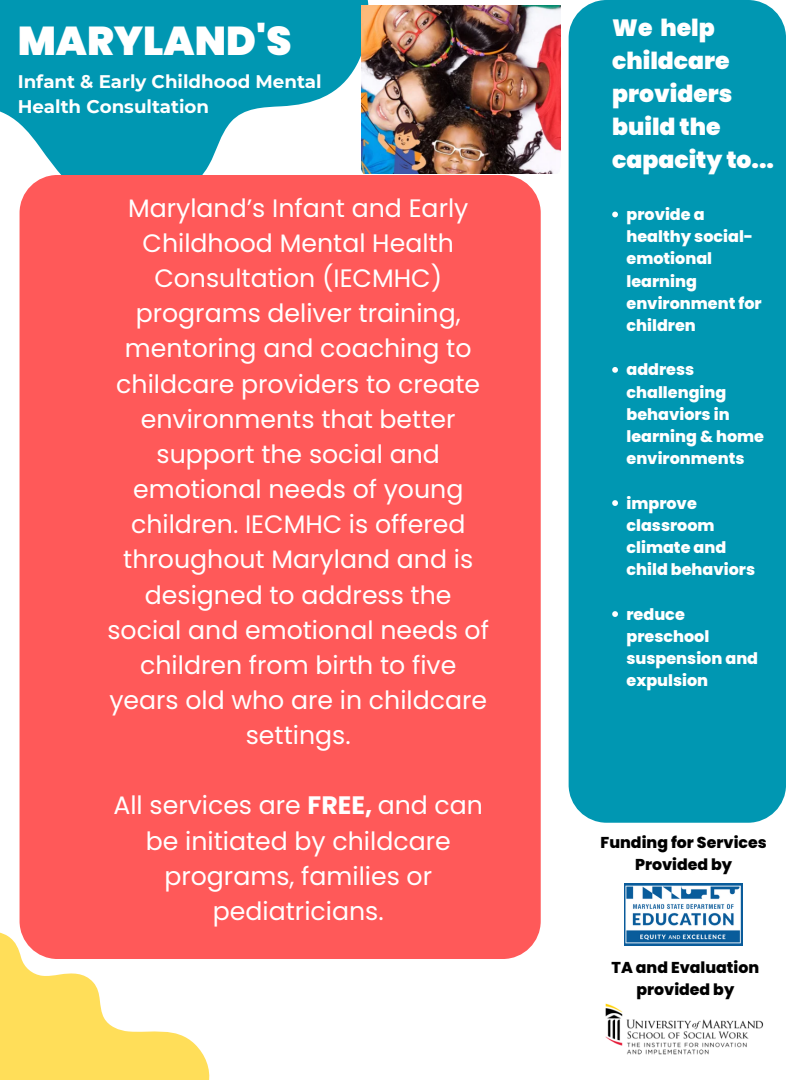
<style>
.page{position:relative;width:810px;height:1080px;background:#fff}
.page>*{position:absolute;margin:0;border:0;box-sizing:border-box;transform-origin:0 0}
.t1{font:900 40.19px "Poppins";color:#fff}
.t2{font:25.19px/35.1px "Poppins";color:#fff;text-align:center}
.t3{font:900 23.5px/32.8px "Poppins";color:#fff}
.t4{font:700 18.25px/25.3px "Montserrat";color:#fff}
.t5{font:800 16px/22.2px "Poppins";color:#fff}
.t6{font:800 15.75px/22px "Poppins";color:#000;text-align:center}
.s1{font-weight:700}
</style>
<div class="page">
<svg style="left:0;top:0;width:489px;height:289px;fill:#0097b2"></svg>
<div style="left:20px;top:175px;width:521px;height:784px;background:#ff5959;border-radius:38px"></div>
<div style="left:569px;top:0;width:217px;height:823px;background:#0097b2;border-radius:38px"></div>
<img style="left:361px;top:6px;width:199px;height:168px">
<img style="left:624px;top:884px;width:119px;height:62px">
<img style="left:605px;top:1003px;width:158px;height:52px">
<svg style="left:0;top:902px;width:210px;height:178px"></svg>
<svg style="left:612px;top:212px;width:6px;height:5px"></svg>
<svg style="left:612px;top:367px;width:6px;height:6px"></svg>
<svg style="left:612px;top:500px;width:6px;height:6px"></svg>
<svg style="left:612px;top:611px;width:6px;height:6px"></svg>
<p class="t1" style="left:18px;top:13px;width:275px">MARYLAND'S</p>
<h3 class="t4" style="left:18px;top:69px;width:305px">Infant &amp; Early Childhood Mental<br>Health Consultation</h3>
<p class="t2" style="left:107px;top:190px;width:383px">Maryland’s Infant and Early<br>Childhood Mental Health<br>Consultation (IECMHC) programs deliver training, mentoring and coaching to childcare providers to create environments that better support the social and emotional needs of young children. IECMHC is offered throughout Maryland and is designed to address the social and emotional needs of children from birth to five years old who are in childcare settings.</p>
<h3 class="t2" style="left:113px;top:788px;width:371px">All services are <span class="s1">FREE,</span> and can be initiated by childcare programs, families or pediatricians.</h3>
<p class="t3" style="left:612px;top:12px;width:163px">We help childcare providers build the capacity to...</p>
<p class="t5" style="left:626px;top:203px;width:137px">provide a healthy social&shy;emotional learning environment for children</p>
<h2 class="t5" style="left:626px;top:359px;width:139px">address challenging behaviors in learning &amp; home environments</h2>
<p class="t5" style="left:626px;top:492px;width:130px">improve classroom climate and child behaviors</p>
<p class="t5" style="left:626px;top:603px;width:133px">reduce preschool suspension and expulsion</p>
<h4 class="t6" style="left:601px;top:832px;width:168px">Funding for Services<br>Provided by</h4>
<p class="t6" style="left:612px;top:957px;width:149px;line-height:21.6px">TA and Evaluation provided by</p>
</div>
